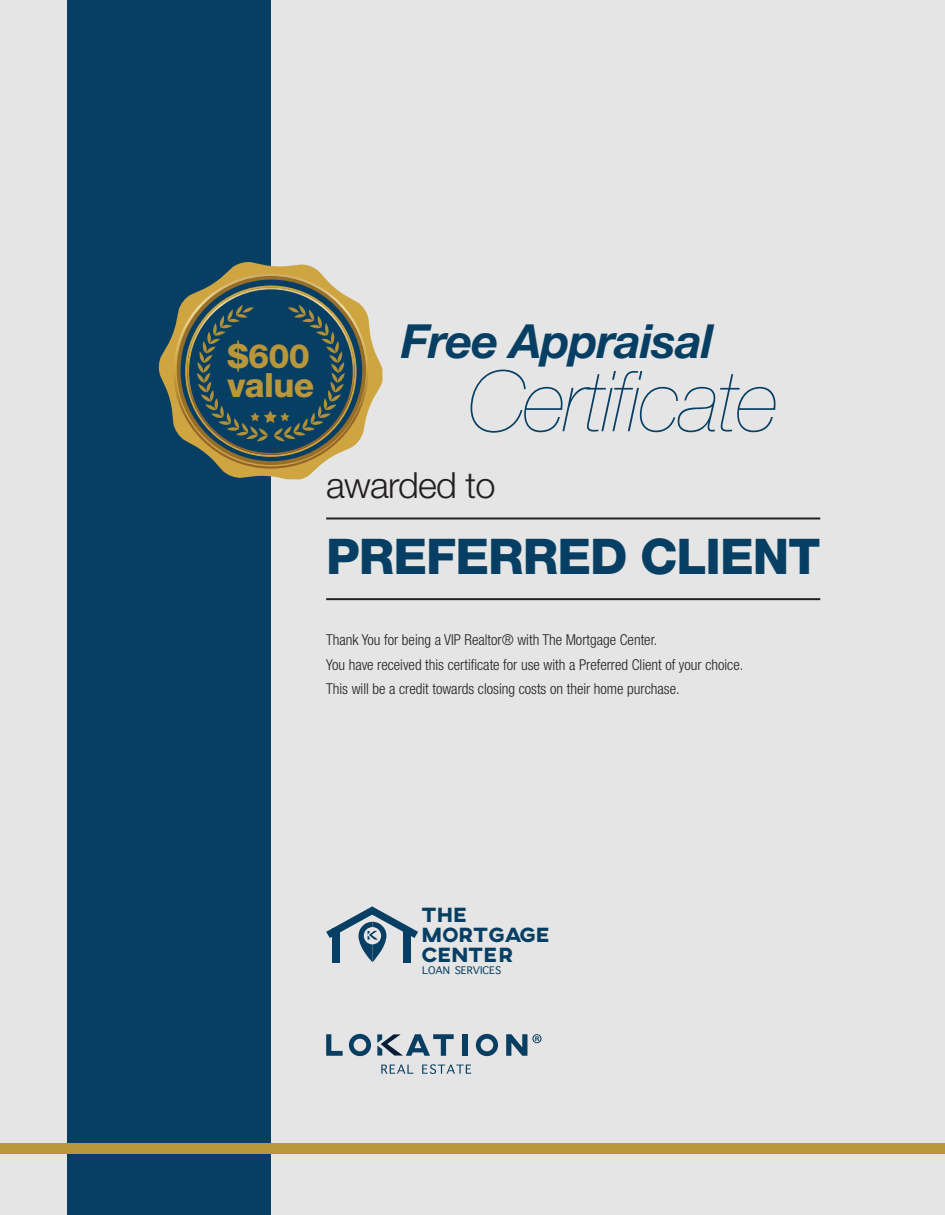
<style>
.page{position:relative;width:945px;height:1215px;background:#e5e5e5}
.page>*{position:absolute;margin:0;border:0;box-sizing:border-box;transform-origin:0 0}
.t1{font:italic 200 84.3px "Helvetica Neue LT Std";letter-spacing:-.02em;color:#063f63}
.t2{font:800 49.2px "Helvetica Neue LT Std";letter-spacing:-.02em;color:#063f63}
.t3{font:italic 700 47.1px "Helvetica Neue LT Std";letter-spacing:-.02em;color:#063f63}
.t4{font:300 36.15px "Helvetica Neue LT Std";letter-spacing:-.02em;color:#231f20}
.t5{font:800 33.45px/28.5px "Helvetica Neue LT Std";letter-spacing:-.02em;color:#ba963b}
.t6{font:800 21px/20px "AXIS";color:#063f63}
.t7{font:300 condensed 15px/24.8px "Helvetica Neue LT Std";color:#231f20}
</style>
<div class="page">
<hr style="left:326px;top:518px;width:494px;height:1px;background:#231f20">
<hr style="left:326px;top:598px;width:494px;height:2px;background:#231f20">
<div style="left:68px;top:0;width:203px;height:1215px;background:#063f63"></div>
<svg style="left:326px;top:1034px;width:17px;height:22px"></svg>
<svg style="left:349px;top:1034px;width:22px;height:22px"></svg>
<div style="left:462px;top:1034px;width:5px;height:22px;background:#083e62"></div>
<svg style="left:476px;top:1034px;width:22px;height:22px"></svg>
<svg style="left:377px;top:1034px;width:77px;height:22px"></svg>
<svg style="left:381px;top:1065px;width:32px;height:9px"></svg>
<svg style="left:422px;top:1064px;width:49px;height:10px"></svg>
<svg style="left:506px;top:1034px;width:36px;height:22px"></svg>
<svg style="left:158px;top:262px;width:224px;height:217px"></svg>
<svg style="left:173px;top:274px;width:195px;height:195px"></svg>
<div style="left:0;top:1143px;width:945px;height:10px;background:#ba963b"></div>
<svg style="left:326px;top:906px;width:92px;height:57px"></svg>
<h3 class="t5" style="left:228px;top:342px;width:88px">$600 value</h3>
<h3 class="t3" style="left:401px;top:313px;width:314px">Free Appraisal</h3>
<h1 class="t1" style="left:468px;top:353px;width:313px">Certificate</h1>
<h3 class="t4" style="left:326px;top:463px;width:171px">awarded to</h3>
<h2 class="t2" style="left:326px;top:527px;width:496px">PREFERRED CLIENT</h2>
<p class="t7" style="left:326px;top:627px;width:419px">Thank You for being a VIP Realtor® with The Mortgage Center.<br>You have received this certificate for use with a Preferred Client of your choice.<br>This will be a credit towards closing costs on their home purchase.</p>
<h3 class="t6" style="left:422px;top:906px;width:130px">THE<br>MORTGAGE<br>CENTER</h3>
</div>
